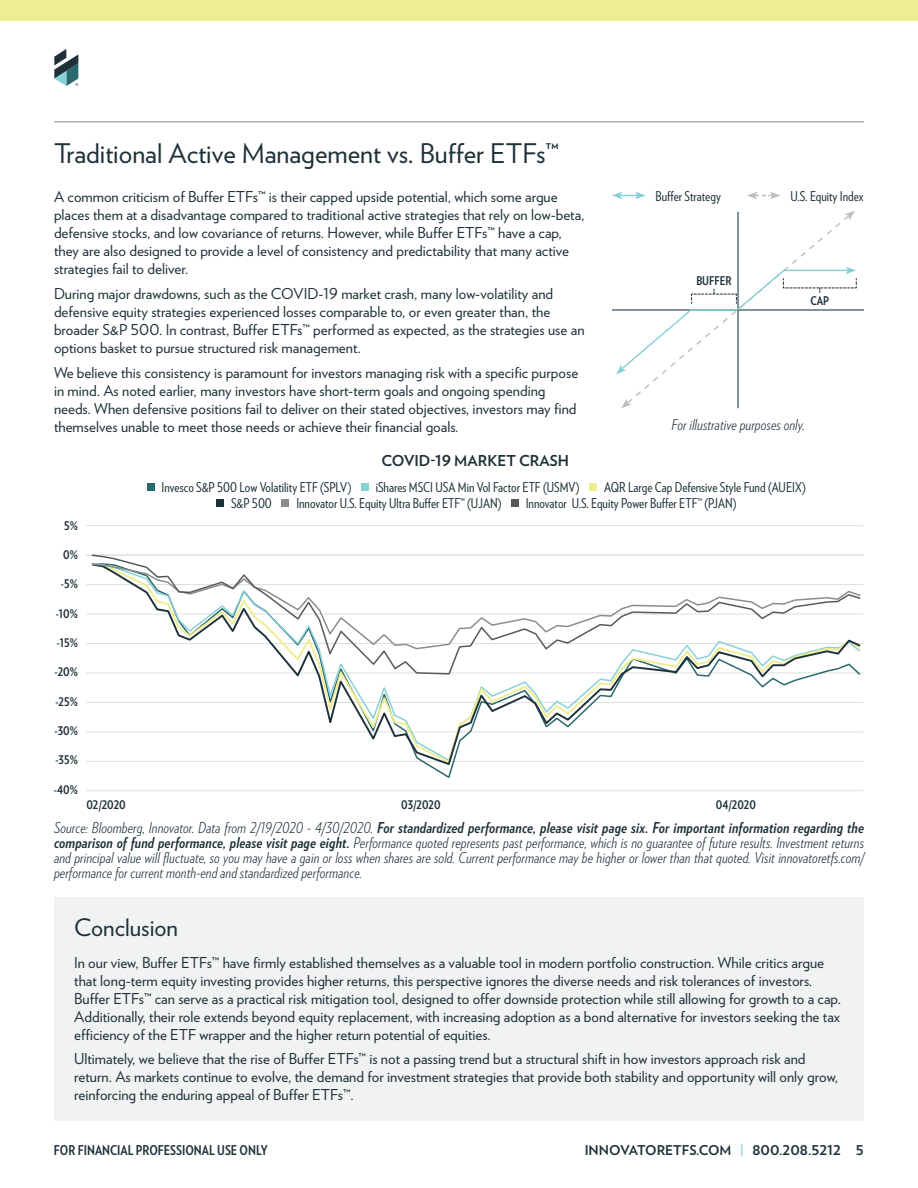
<style>
.page{position:relative;width:918px;height:1188px;background:#fff}
.page>*{position:absolute;margin:0;border:0;box-sizing:border-box;transform-origin:0 0}
.t1{font:27px "Verlag";color:#1e3138}
.t2{font:24px "Verlag";color:#1e3138}
.t3{font:15px/18px "Verlag";color:#1e3138}
.t4{font:italic 300 15px/15px "Verlag Condensed";letter-spacing:.01em;color:#1e3138;text-align:justify}
.t5{font:700 15px "Verlag";color:#1e3138}
.t6{font:13.5px "Verlag Condensed";color:#1e3138}
.t7{font:700 13.5px "Verlag Condensed";color:#1e3138}
.t8{font:700 13.5px "Verlag";color:#1e3138}
.t9{font:700 12px "Verlag Condensed";color:#1e3138}
.s1{font-weight:700}
.s2{color:#88d1d7}
</style>
<div class="page">
<svg style="left:54px;top:49px;width:24px;height:37px"></svg>
<div style="left:0;top:0;width:918px;height:20px;background:#efed91"></div>
<hr style="left:54px;top:122px;width:810px;height:1px;background:#8a8c8e">
<hr style="left:612px;top:310px;width:252px;height:1px;background:#012d37">
<svg style="left:612px;top:192px;width:34px;height:7px"></svg>
<svg style="left:747px;top:192px;width:34px;height:7px"></svg>
<svg style="left:616px;top:211px;width:241px;height:197px"></svg>
<div style="left:54px;top:897px;width:810px;height:223px;background:#f1f2f2"></div>
<div style="left:147px;top:483px;width:7px;height:7px;background:#29686d"></div>
<div style="left:361px;top:483px;width:8px;height:7px;background:#88d1d7"></div>
<div style="left:589px;top:483px;width:8px;height:7px;background:#efed91"></div>
<div style="left:216px;top:499px;width:8px;height:8px;background:#1e3138"></div>
<div style="left:282px;top:499px;width:7px;height:8px;background:#8a8c8e"></div>
<div style="left:511px;top:499px;width:8px;height:8px;background:#58595b"></div>
<hr style="left:86px;top:525px;width:777px;height:1px;background:#dedfdf">
<hr style="left:86px;top:554px;width:777px;height:2px;background:#dedfdf">
<hr style="left:86px;top:584px;width:777px;height:1px;background:#dedfdf">
<hr style="left:86px;top:614px;width:777px;height:1px;background:#dedfdf">
<hr style="left:86px;top:643px;width:777px;height:1px;background:#dedfdf">
<hr style="left:86px;top:702px;width:777px;height:1px;background:#dedfdf">
<hr style="left:86px;top:673px;width:777px;height:1px;background:#dedfdf">
<hr style="left:86px;top:791px;width:777px;height:1px;background:#dedfdf">
<hr style="left:86px;top:732px;width:777px;height:1px;background:#dedfdf">
<hr style="left:86px;top:761px;width:777px;height:1px;background:#dedfdf">
<svg style="left:90px;top:613px;width:772px;height:154px"></svg>
<svg style="left:91px;top:554px;width:771px;height:121px"></svg>
<h1 class="t1" style="left:54px;top:133px;width:506px">Traditional Active Management vs. Buffer ETFs™</h1>
<p class="t3" style="left:54px;top:187px;width:532px">A common criticism of Buffer ETFs™ is their capped upside potential, which some argue places them at a disadvantage compared to traditional active strategies that rely on low-beta, defensive stocks, and low covariance of returns. However, while Buffer ETFs™ have a cap, they are also designed to provide a level of consistency and predictability that many active strategies fail to deliver.</p>
<p class="t3" style="left:54px;top:284px;width:532px">During major drawdowns, such as the COVID-19 market crash, many low-volatility and defensive equity strategies experienced losses comparable to, or even greater than, the broader S&amp;P 500. In contrast, Buffer ETFs™ performed as expected, as the strategies use an options basket to pursue structured risk management.</p>
<p class="t3" style="left:54px;top:362px;width:526px">We believe this consistency is paramount for investors managing risk with a specific purpose in mind. As noted earlier, many investors have short-term goals and ongoing spending needs. When defensive positions fail to deliver on their stated objectives, investors may find themselves unable to meet those needs or achieve their financial goals.</p>
<p class="t5" style="left:381px;top:449px;width:189px">COVID-19 MARKET CRASH</p>
<p class="t6" style="left:656px;top:187px;width:67px">Buffer Strategy</p>
<p class="t6" style="left:791px;top:187px;width:74px">U.S. Equity Index</p>
<p class="t9" style="left:696px;top:272px;width:37px">BUFFER</p>
<p class="t9" style="left:811px;top:292px;width:20px">CAP</p>
<p class="t4" style="left:671px;top:416px;width:135px">For illustrative purposes only.</p>
<p class="t9" style="left:64px;top:517px;width:15px">5%</p>
<p class="t9" style="left:63px;top:546px;width:16px">0%</p>
<p class="t9" style="left:61px;top:575px;width:19px">-5%</p>
<p class="t9" style="left:56px;top:605px;width:24px">-10%</p>
<p class="t9" style="left:57px;top:634px;width:23px">-15%</p>
<p class="t9" style="left:55px;top:663px;width:25px">-20%</p>
<p class="t9" style="left:55px;top:692px;width:24px">-25%</p>
<p class="t9" style="left:55px;top:722px;width:25px">-30%</p>
<p class="t9" style="left:55px;top:751px;width:24px">-35%</p>
<p class="t9" style="left:54px;top:780px;width:26px">-40%</p>
<p class="t6" style="left:162px;top:478px;width:191px">Invesco S&amp;P 500 Low Volatility ETF (SPLV)</p>
<p class="t6" style="left:376px;top:478px;width:205px">iShares MSCI USA Min Vol Factor ETF (USMV)</p>
<p class="t6" style="left:604px;top:478px;width:203px">AQR Large Cap Defensive Style Fund (AUEIX)</p>
<p class="t6" style="left:231px;top:494px;width:42px">S&amp;P 500</p>
<p class="t6" style="left:296px;top:494px;width:207px">Innovator U.S. Equity Ultra Buffer ETF™ (UJAN)</p>
<p class="t6" style="left:526px;top:494px;width:212px">Innovator U.S. Equity Power Buffer ETF™ (PJAN)</p>
<p class="t9" style="left:86px;top:796px;width:41px">02/2020</p>
<p class="t9" style="left:401px;top:796px;width:41px">03/2020</p>
<p class="t9" style="left:716px;top:796px;width:42px">04/2020</p>
<p class="t4" style="left:54px;top:819px;width:812px">Source: Bloomberg, Innovator. Data from 2/19/2020 - 4/30/2020. <span class="s1">For standardized performance, please visit page six. For important information regarding the comparison of fund performance, please visit page eight.</span> Performance quoted represents past performance, which is no guarantee of future results. Investment returns and principal value will fluctuate, so you may have a gain or loss when shares are sold. Current performance may be higher or lower than that quoted. Visit innovatoretfs.com/ performance for current month-end and standardized performance.</p>
<h2 class="t2" style="left:74px;top:909px;width:105px">Conclusion</h2>
<p class="t3" style="left:74px;top:952px;width:768px">In our view, Buffer ETFs™ have firmly established themselves as a valuable tool in modern portfolio construction. While critics argue that long-term equity investing provides higher returns, this perspective ignores the diverse needs and risk tolerances of investors.<br>Buffer ETFs™ can serve as a practical risk mitigation tool, designed to offer downside protection while still allowing for growth to a cap.<br>Additionally, their role extends beyond equity replacement, with increasing adoption as a bond alternative for investors seeking the tax efficiency of the ETF wrapper and the higher return potential of equities.</p>
<p class="t3" style="left:74px;top:1049px;width:765px">Ultimately, we believe that the rise of Buffer ETFs™ is not a passing trend but a structural shift in how investors approach risk and return. As markets continue to evolve, the demand for investment strategies that provide both stability and opportunity will only grow, reinforcing the enduring appeal of Buffer ETFs™.</p>
<p class="t7" style="left:54px;top:1140px;width:215px">FOR FINANCIAL PROFESSIONAL USE ONLY</p>
<p class="t8" style="left:585px;top:1140px;width:281px">INNOVATORETFS.COM <span class="s2">|</span> 800.208.5212 5</p>
</div>
